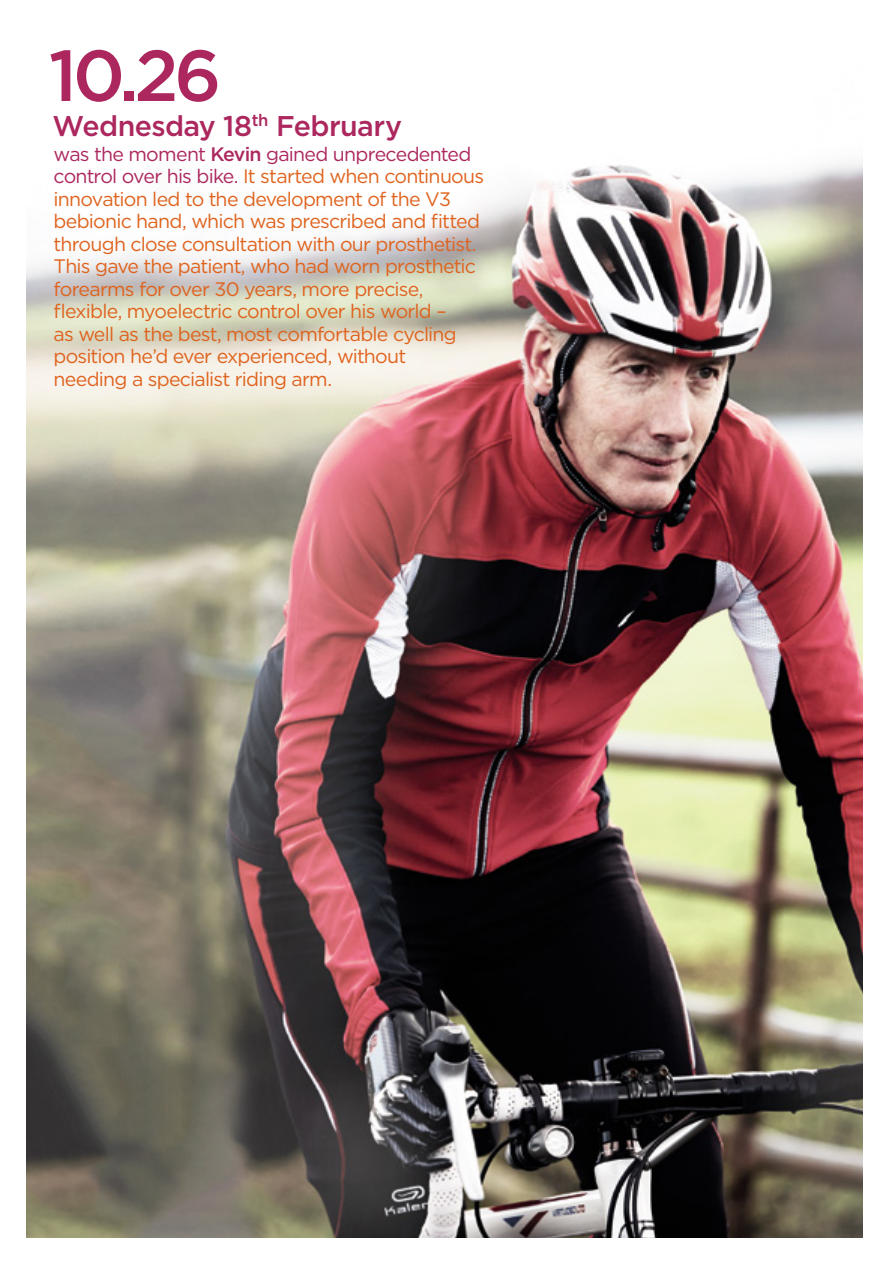
<style>
.page{position:relative;width:885px;height:1263px;background:#fff}
.page>*{position:absolute;margin:0;border:0;box-sizing:border-box;transform-origin:0 0}
.t1{font:500 72px "Gotham";color:#ac275e}
.t2{font:500 28.5px "Gotham";letter-spacing:-.02em;color:#ac275e}
.t3{font:19.5px/22.5px "Gotham";letter-spacing:-.04em;color:#df631e}
.s1{color:#ac275e}
.s2{font-weight:500;color:#ac275e}
</style>
<div class="page">
<img style="left:27px;top:163px;width:835px;height:1074px">
<h1 class="t1" style="left:49px;top:28px;width:174px">10.26</h1>
<h2 class="t2" style="left:53px;top:107px;width:351px">Wednesday 18<sup>th</sup> February</h2>
<p class="t3" style="left:54px;top:142px;width:432px"><span class="s1">was the moment</span> <span class="s2">Kevin</span> <span class="s1">gained unprecedented control over his bike.</span> It started when continuous innovation led to the development of the V3 bebionic hand, which was prescribed and fitted through close consultation with our prosthetist.<br>This gave the patient, who had worn prosthetic forearms for over 30 years, more precise, flexible, myoelectric control over his world –<br>as well as the best, most comfortable cycling position he’d ever experienced, without needing a specialist riding arm.</p>
</div>
